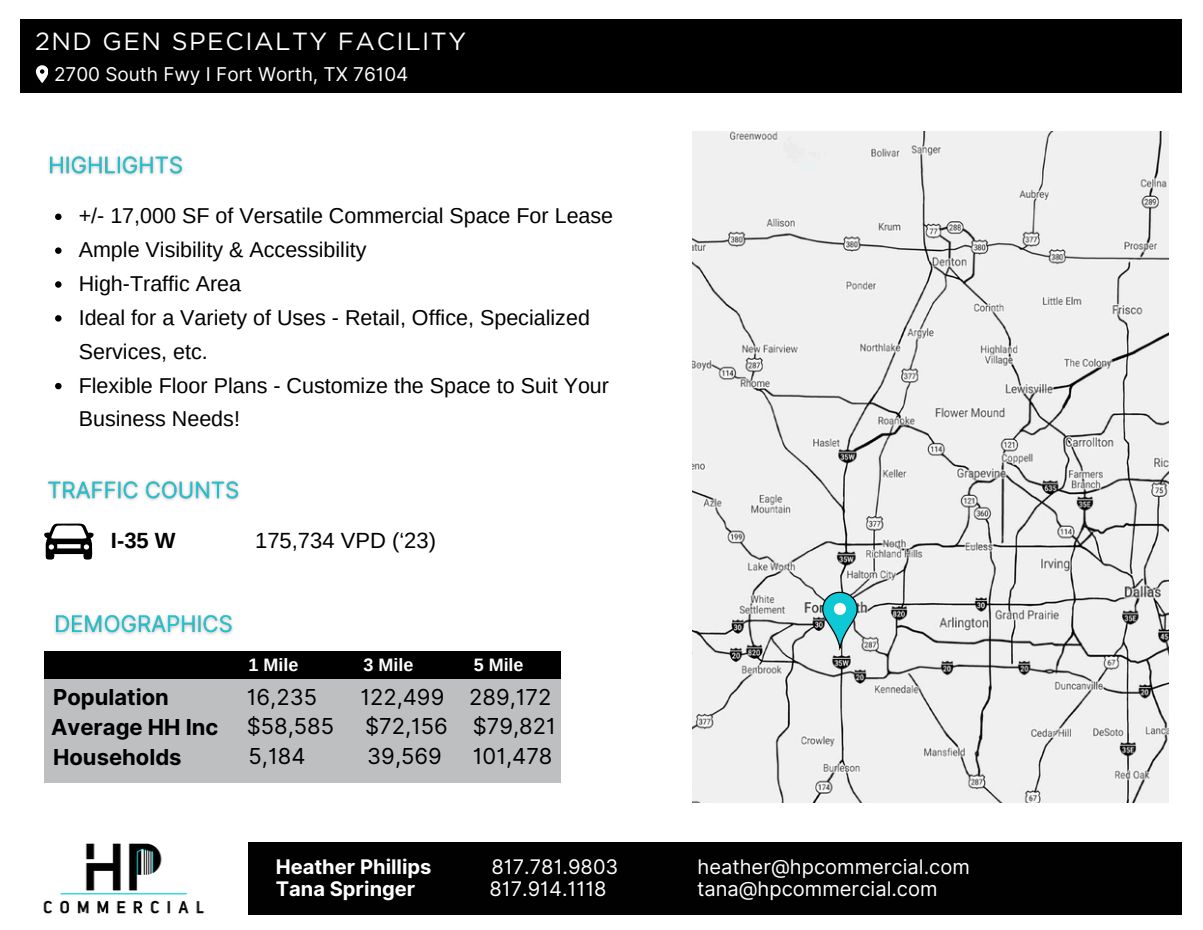
<style>
.page{position:relative;width:1203px;height:930px;background:#fff}
.page>*{position:absolute;margin:0;border:0;box-sizing:border-box;transform-origin:0 0}
.t1{font:24.8px "Gotham";letter-spacing:.06em;color:#fff}
.t2{font:22px "Inter";color:#000}
.t3{font:700 22px "Inter";color:#000}
.t4{font:22px "Arimo";color:#000}
.t5{font:700 22px "Arimo";color:#000}
.t6{font:21.4px/33.8px "Arimo";color:#000}
.t7{font:20.2px "Inter";color:#fff}
.t8{font:700 20.2px "Inter";color:#fff}
.t9{font:19px "Inter";color:#fff}
.t10{font:700 18px "Arimo";color:#fff}
</style>
<div class="page">
<div style="left:249px;top:842px;width:933px;height:73px;background:#010101"></div>
<div style="left:21px;top:19px;width:1161px;height:74px;background:#000"></div>
<svg style="left:36px;top:65px;width:12px;height:18px"></svg>
<div style="left:44px;top:651px;width:517px;height:28px;background:#000"></div>
<svg style="left:44px;top:524px;width:50px;height:36px"></svg>
<img style="left:693px;top:132px;width:475px;height:670px">
<svg style="left:822px;top:591px;width:72px;height:60px"></svg>
<img style="left:43px;top:843px;width:162px;height:71px">
<div style="left:44px;top:679px;width:516px;height:104px;background:#bebfc1"></div>
<img style="left:48px;top:155px;width:135px;height:21px">
<img style="left:54px;top:614px;width:179px;height:21px">
<img style="left:48px;top:480px;width:192px;height:21px">
<svg style="left:55px;top:214px;width:7px;height:6px"></svg>
<svg style="left:55px;top:247px;width:7px;height:7px"></svg>
<svg style="left:55px;top:281px;width:7px;height:7px"></svg>
<svg style="left:55px;top:315px;width:7px;height:7px"></svg>
<svg style="left:55px;top:383px;width:7px;height:6px"></svg>
<p class="t1" style="left:35px;top:26px;width:433px">2ND GEN SPECIALTY FACILITY</p>
<p class="t9" style="left:54px;top:63px;width:356px">2700 South Fwy I Fort Worth, TX 76104</p>
<p class="t6" style="left:79px;top:199px;width:536px">+/- 17,000 SF of Versatile Commercial Space For Lease</p>
<p class="t6" style="left:79px;top:233px;width:289px">Ample Visibility &amp; Accessibility</p>
<p class="t6" style="left:79px;top:267px;width:164px">High-Traffic Area</p>
<h2 class="t6" style="left:79px;top:300px;width:513px">Ideal for a Variety of Uses - Retail, Office, Specialized<br>Services, etc.</h2>
<h5 class="t6" style="left:79px;top:368px;width:532px">Flexible Floor Plans - Customize the Space to Suit Your<br>Business Needs!</h5>
<h3 class="t5" style="left:111px;top:528px;width:66px">I-35 W</h3>
<h3 class="t4" style="left:255px;top:528px;width:182px">175,734 VPD (‘23)</h3>
<p class="t3" style="left:53px;top:684px;width:117px">Population</p>
<p class="t3" style="left:51px;top:714px;width:169px">Average HH Inc</p>
<p class="t3" style="left:53px;top:744px;width:130px">Households</p>
<h3 class="t10" style="left:249px;top:655px;width:51px">1 Mile</h3>
<h3 class="t10" style="left:364px;top:655px;width:51px">3 Mile</h3>
<h3 class="t10" style="left:474px;top:655px;width:51px">5 Mile</h3>
<h3 class="t2" style="left:247px;top:684px;width:72px">16,235</h3>
<h3 class="t2" style="left:360px;top:684px;width:85px">122,499</h3>
<h4 class="t2" style="left:469px;top:684px;width:84px">289,172</h4>
<h4 class="t2" style="left:247px;top:713px;width:89px">$58,585</h4>
<h4 class="t2" style="left:365px;top:713px;width:192px">$72,156 $79,821</h4>
<h4 class="t2" style="left:249px;top:743px;width:58px">5,184</h4>
<h4 class="t2" style="left:367px;top:743px;width:76px">39,569</h4>
<h4 class="t2" style="left:473px;top:743px;width:81px">101,478</h4>
<p class="t8" style="left:276px;top:854px;width:157px">Heather Phillips</p>
<p class="t7" style="left:492px;top:854px;width:128px">817.781.9803</p>
<p class="t7" style="left:698px;top:854px;width:274px">heather@hpcommercial.com</p>
<h4 class="t8" style="left:276px;top:877px;width:141px">Tana Springer</h4>
<h4 class="t7" style="left:489px;top:877px;width:119px">817.914.1118</h4>
<h4 class="t7" style="left:697px;top:877px;width:242px">tana@hpcommercial.com</h4>
</div>
